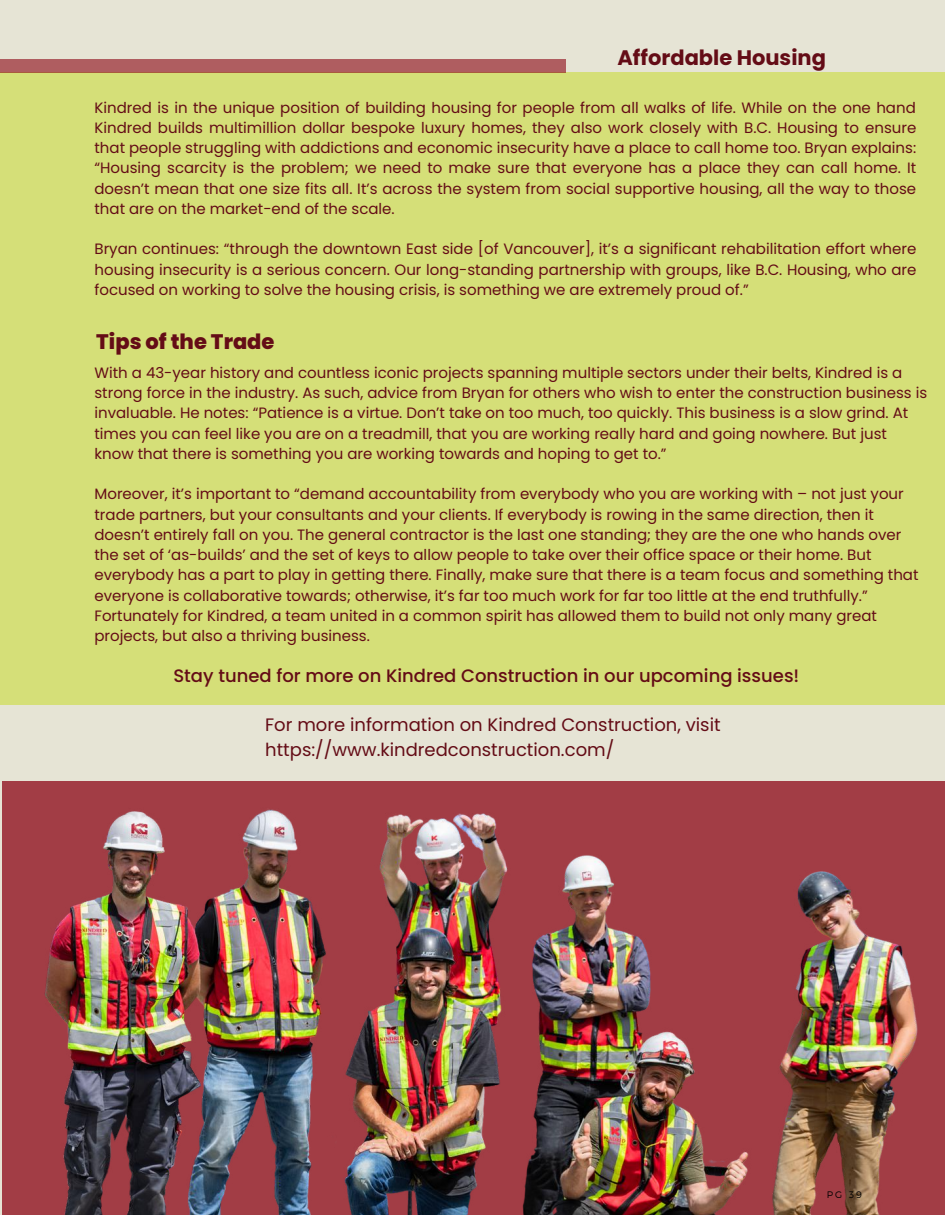
<style>
.page{position:relative;width:945px;height:1215px;background:#e6e4d5}
.page>*{position:absolute;margin:0;border:0;box-sizing:border-box;transform-origin:0 0}
.t1{font:700 21px "Poppins";color:#640c16}
.t2{font:800 21px "Poppins";color:#640c16}
.t3{font:18px/24.8px "Poppins";color:#640c16}
.t4{font:500 18px "Poppins";color:#640c16}
.t5{font:15px/20.2px "Poppins";color:#640c16;text-align:justify}
.t6{font:300 9.45px "Montserrat";color:#000}
</style>
<div class="page">
<div style="left:0;top:72px;width:945px;height:632px;background:#d5df78"></div>
<img style="left:2px;top:781px;width:943px;height:434px">
<div style="left:0;top:59px;width:566px;height:13px;background:#af5d60"></div>
<h1 class="t1" style="left:618px;top:42px;width:210px">Affordable Housing</h1>
<p class="t5" style="left:94px;top:97px;width:823px">Kindred is in the unique position of building housing for people from all walks of life. While on the one hand Kindred builds multimillion dollar bespoke luxury homes, they also work closely with B.C. Housing to ensure that people struggling with addictions and economic insecurity have a place to call home too. Bryan explains: “Housing scarcity is the problem; we need to make sure that everyone has a place they can call home. It doesn’t mean that one size fits all. It’s across the system from social supportive housing, all the way to those that are on the market-end of the scale.</p>
<p class="t5" style="left:94px;top:239px;width:824px">Bryan continues: “through the downtown East side [of Vancouver], it’s a significant rehabilitation effort where housing insecurity is a serious concern. Our long-standing partnership with groups, like B.C. Housing, who are focused on working to solve the housing crisis, is something we are extremely proud of.”</p>
<h1 class="t2" style="left:96px;top:327px;width:180px">Tips of the Trade</h1>
<p class="t5" style="left:94px;top:363px;width:834px;text-align:left">With a 43-year history and countless iconic projects spanning multiple sectors under their belts, Kindred is a strong force in the industry. As such, advice from Bryan for others who wish to enter the construction business is invaluable. He notes: “Patience is a virtue. Don’t take on too much, too quickly. This business is a slow grind. At times you can feel like you are on a treadmill, that you are working really hard and going nowhere. But just know that there is something you are working towards and hoping to get to.”</p>
<p class="t5" style="left:94px;top:484px;width:826px;text-align:left">Moreover, it’s important to “demand accountability from everybody who you are working with – not just your trade partners, but your consultants and your clients. If everybody is rowing in the same direction, then it doesn’t entirely fall on you. The general contractor is the last one standing; they are the one who hands over the set of ‘as-builds’ and the set of keys to allow people to take over their office space or their home. But everybody has a part to play in getting there. Finally, make sure that there is a team focus and something that everyone is collaborative towards; otherwise, it’s far too much work for far too little at the end truthfully.” Fortunately for Kindred, a team united in a common spirit has allowed them to build not only many great projects, but also a thriving business.</p>
<p class="t4" style="left:173px;top:663px;width:627px">Stay tuned for more on Kindred Construction in our upcoming issues!</p>
<p class="t3" style="left:265px;top:713px;width:457px">For more information on Kindred Construction, visit https://www.kindredconstruction.com/</p>
<p class="t6" style="left:827px;top:1188px;width:36px">PG 39</p>
</div>
